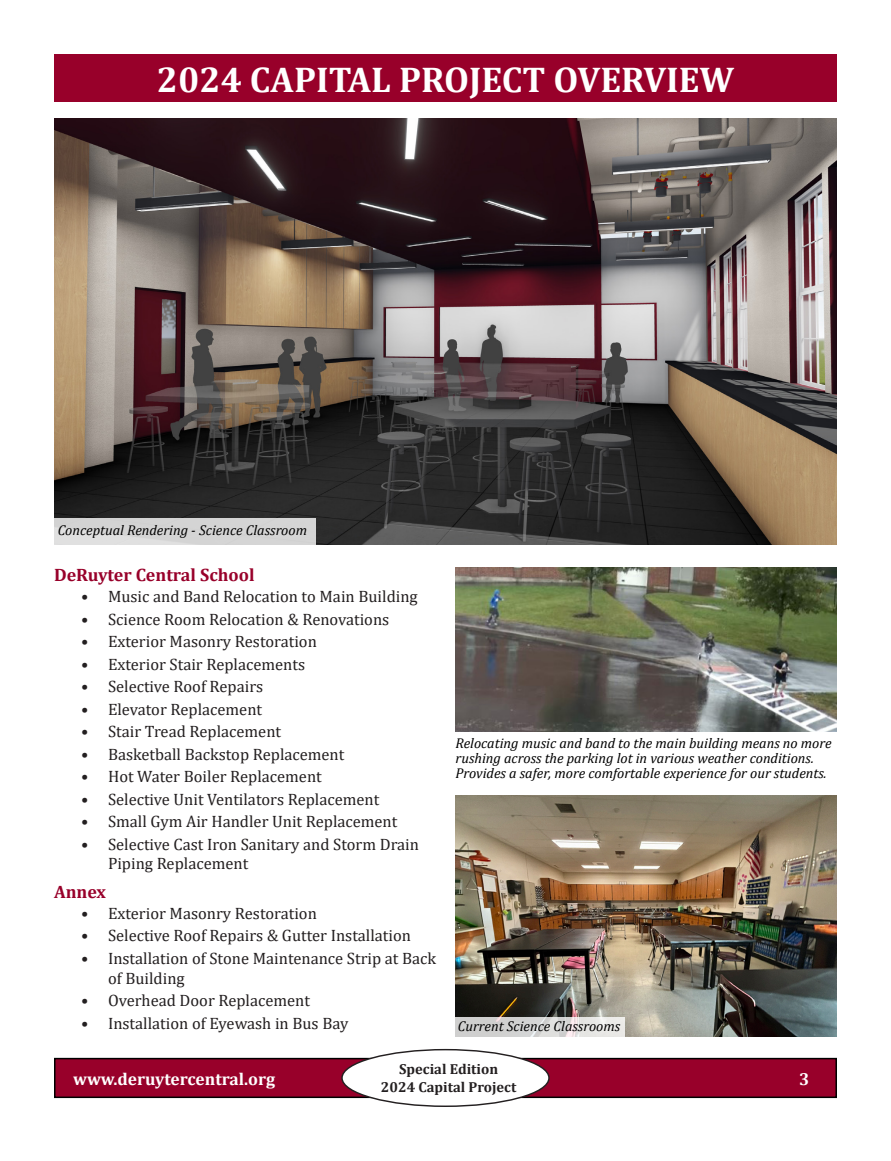
<style>
.page{position:relative;width:891px;height:1161px;background:#fff}
.page>*{position:absolute;margin:0;border:0;box-sizing:border-box;transform-origin:0 0}
.t1{font:700 36px "Cambria";color:#fff}
.t2{font:700 18px "Cambria";color:#98002a}
.t3{font:700 17.4px "Cambria";color:#fff}
.t4{font:16.5px/19.8px "Cambria";color:#231f20}
.t5{font:700 14.55px/17.4px "Cambria";color:#231f20;text-align:center}
.t6{font:italic 14.25px/15px "Cambria";color:#000}
</style>
<div class="page">
<div style="left:55px;top:1059px;width:781px;height:38px;background:#98002a"></div>
<div style="left:54px;top:1058px;width:783px;height:40px;border:2px solid #000"></div>
<div style="left:342px;top:1050px;width:207px;height:56px;background:#fff;border-radius:50%"></div>
<div style="left:341px;top:1049px;width:209px;height:58px;border:1px solid #231f20;border-radius:50%"></div>
<img style="left:456px;top:795px;width:381px;height:241px">
<div style="left:54px;top:54px;width:783px;height:48px;background:#98002a"></div>
<img style="left:54px;top:119px;width:783px;height:426px">
<div style="left:54px;top:519px;width:261px;height:26px;background:#d4d4d4"></div>
<svg style="left:456px;top:1017px;width:169px;height:19px;background:#dadad9"></svg>
<img style="left:456px;top:567px;width:381px;height:165px">
<p class="t1" style="left:157px;top:54px;width:579px">2024 CAPITAL PROJECT OVERVIEW</p>
<p class="t6" style="left:58px;top:522px;width:251px">Conceptual Rendering - Science Classroom</p>
<p class="t2" style="left:54px;top:562px;width:202px">DeRuyter Central School</p>
<p class="t4" style="left:81px;top:586px;width:338px">• Music and Band Relocation to Main Building</p>
<p class="t4" style="left:81px;top:609px;width:310px">• Science Room Relocation &amp; Renovations</p>
<p class="t4" style="left:81px;top:631px;width:237px">• Exterior Masonry Restoration</p>
<p class="t4" style="left:81px;top:654px;width:226px">• Exterior Stair Replacements</p>
<p class="t4" style="left:81px;top:676px;width:184px">• Selective Roof Repairs</p>
<p class="t4" style="left:81px;top:699px;width:183px">• Elevator Replacement</p>
<p class="t4" style="left:81px;top:721px;width:202px">• Stair Tread Replacement</p>
<p class="t4" style="left:81px;top:744px;width:265px">• Basketball Backstop Replacement</p>
<p class="t4" style="left:81px;top:766px;width:242px">• Hot Water Boiler Replacement</p>
<p class="t4" style="left:81px;top:789px;width:300px">• Selective Unit Ventilators Replacement</p>
<p class="t4" style="left:81px;top:811px;width:318px">• Small Gym Air Handler Unit Replacement</p>
<p class="t4" style="left:108px;top:834px;width:313px;text-indent:-27px">• Selective Cast Iron Sanitary and Storm Drain<br>Piping Replacement</p>
<p class="t2" style="left:54px;top:879px;width:54px">Annex</p>
<p class="t4" style="left:81px;top:903px;width:237px">• Exterior Masonry Restoration</p>
<p class="t4" style="left:81px;top:926px;width:332px">• Selective Roof Repairs &amp; Gutter Installation</p>
<p class="t4" style="left:108px;top:948px;width:330px;text-indent:-27px">• Installation of Stone Maintenance Strip at Back of Building</p>
<p class="t4" style="left:81px;top:991px;width:231px">• Overhead Door Replacement</p>
<p class="t4" style="left:81px;top:1013px;width:269px">• Installation of Eyewash in Bus Bay</p>
<p class="t6" style="left:456px;top:735px;width:378px">Relocating music and band to the main building means no more rushing across the parking lot in various weather conditions.<br>Provides a safer, more comfortable experience for our students.</p>
<p class="t6" style="left:458px;top:1018px;width:164px">Current Science Classrooms</p>
<p class="t5" style="left:381px;top:1060px;width:137px">Special Edition<br>2024 Capital Project</p>
<p class="t3" style="left:73px;top:1067px;width:203px">www.deruytercentral.org</p>
<p class="t3" style="left:799px;top:1067px;width:12px">3</p>
</div>
